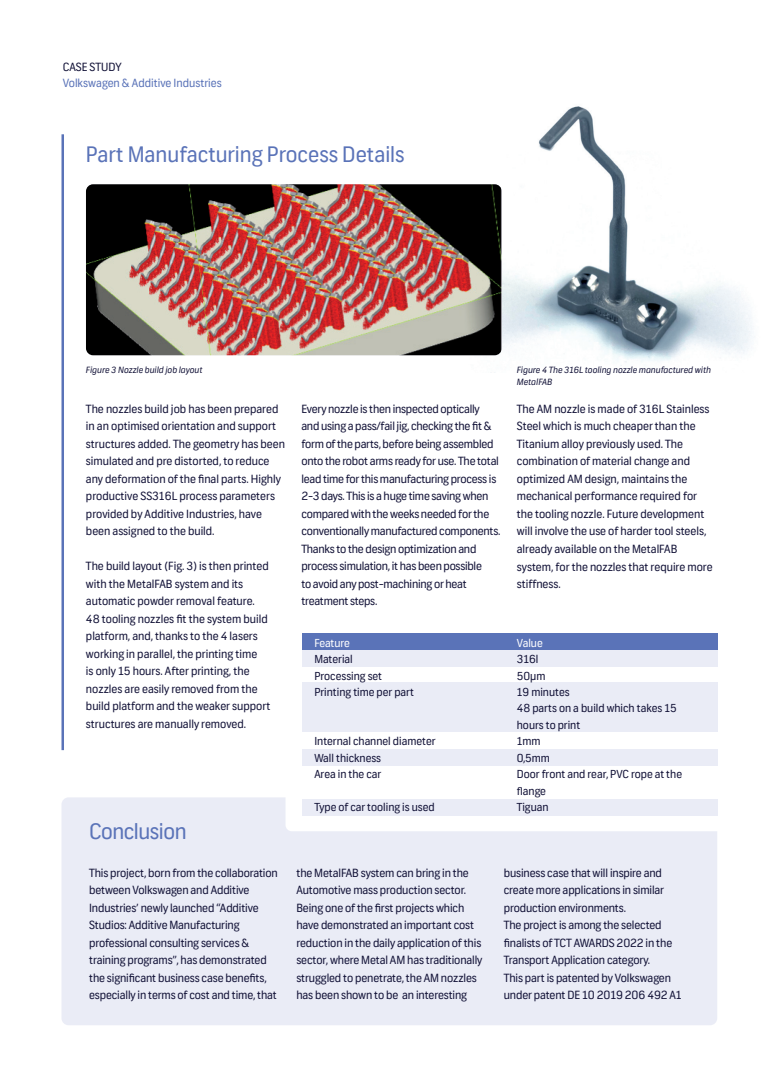
<style>
.page{position:relative;width:780px;height:1088px;background:#fff}
.page>*{position:absolute;margin:0;border:0;box-sizing:border-box;transform-origin:0 0}
.t1{font:21.25px "Frank";color:#5a73b8}
.t2{font:21.25px "Frank";letter-spacing:-.02em;color:#5a73b8}
.t3{font:11.25px/17.5px "Frank";letter-spacing:-.01em;color:#131338}
.t4{font:11.25px "Frank";color:#5a73b8}
.t5{font:11px/16.5px "Frank";color:#131338}
.t6{font:11px "Frank";letter-spacing:-.005em;color:#fff}
.t7{font:italic 8.75px/11.2px "Frank";color:#131338}
</style>
<div class="page">
<img style="left:453px;top:106px;width:299px;height:267px">
<img style="left:86px;top:184px;width:416px;height:171px">
<hr style="left:61px;top:134px;width:3px;height:616px;background:#5a73b8">
<div style="left:61px;top:797px;width:656px;height:228px;background:#eaecf6;border-radius:7px"></div>
<div style="left:285px;top:628px;width:453px;height:203px;background:#fff;border-radius:6px"></div>
<div style="left:302px;top:650px;width:415px;height:16px;background:#eaecf6"></div>
<div style="left:302px;top:749px;width:415px;height:16px;background:#eaecf6"></div>
<div style="left:302px;top:799px;width:415px;height:16px;background:#eaecf6"></div>
<div style="left:302px;top:682px;width:415px;height:50px;background:#eaecf6"></div>
<div style="left:302px;top:634px;width:415px;height:16px;background:#5a73b8"></div>
<p class="t3" style="left:63px;top:58px;width:60px">CASE STUDY</p>
<p class="t4" style="left:63px;top:77px;width:160px">Volkswagen &amp; Additive Industries</p>
<h1 class="t1" style="left:86px;top:142px;width:320px">Part Manufacturing Process Details</h1>
<p class="t7" style="left:86px;top:365px;width:118px">Figure 3 Nozzle build job layout</p>
<p class="t7" style="left:517px;top:365px;width:196px">Figure 4 The 316L tooling nozzle manufactured with<br>MetalFAB</p>
<p class="t3" style="left:86px;top:400px;width:200px">The nozzles build job has been prepared in an optimised orientation and support structures added. The geometry has been simulated and pre distorted, to reduce any deformation of the final parts. Highly productive SS316L process parameters provided by Additive Industries, have been assigned to the build.</p>
<p class="t3" style="left:86px;top:558px;width:186px">The build layout (Fig. 3) is then printed with the MetalFAB system and its automatic powder removal feature.<br>48 tooling nozzles fit the system build platform, and, thanks to the 4 lasers working in parallel, the printing time<br>is only 15 hours. After printing, the nozzles are easily removed from the build platform and the weaker support structures are manually removed.</p>
<p class="t3" style="left:301px;top:400px;width:200px">Every nozzle is then inspected optically and using a pass/fail jig, checking the fit &amp; form of the parts, before being assembled onto the robot arms ready for use. The total lead time for this manufacturing process is 2-3 days. This is a huge time saving when compared with the weeks needed for the conventionally manufactured components.<br>Thanks to the design optimization and process simulation, it has been possible<br>to avoid any post-machining or heat treatment steps.</p>
<p class="t3" style="left:517px;top:400px;width:197px">The AM nozzle is made of 316L Stainless Steel which is much cheaper than the Titanium alloy previously used. The combination of material change and optimized AM design, maintains the mechanical performance required for the tooling nozzle. Future development will involve the use of harder tool steels, already available on the MetalFAB system, for the nozzles that require more stiffness.</p>
<p class="t6" style="left:314px;top:636px;width:37px">Feature</p>
<p class="t5" style="left:314px;top:651px;width:101px">Material<br>Processing set<br>Printing time per part</p>
<p class="t5" style="left:314px;top:733px;width:123px">Internal channel diameter<br>Wall thickness<br>Area in the car</p>
<p class="t5" style="left:314px;top:799px;width:122px">Type of car tooling is used</p>
<p class="t6" style="left:517px;top:636px;width:28px">Value</p>
<p class="t5" style="left:517px;top:651px;width:167px">316l<br>50µm<br>19 minutes<br>48 parts on a build which takes 15 hours to print<br>1mm<br>0,5mm<br>Door front and rear, PVC rope at the flange<br>Tiguan</p>
<h1 class="t2" style="left:89px;top:819px;width:99px">Conclusion</h1>
<p class="t3" style="left:89px;top:864px;width:190px">This project, born from the collaboration between Volkswagen and Additive Industries’ newly launched “Additive Studios: Additive Manufacturing professional consulting services &amp; training programs”, has demonstrated the significant business case benefits, especially in terms of cost and time, that</p>
<p class="t3" style="left:296px;top:864px;width:187px">the MetalFAB system can bring in the Automotive mass production sector.<br>Being one of the first projects which have demonstrated an important cost reduction in the daily application of this sector, where Metal AM has traditionally struggled to penetrate, the AM nozzles has been shown to be an interesting</p>
<p class="t3" style="left:503px;top:864px;width:179px">business case that will inspire and create more applications in similar production environments.<br>The project is among the selected finalists of TCT AWARDS 2022 in the Transport Application category.<br>This part is patented by Volkswagen under patent DE 10 2019 206 492 A1</p>
</div>
